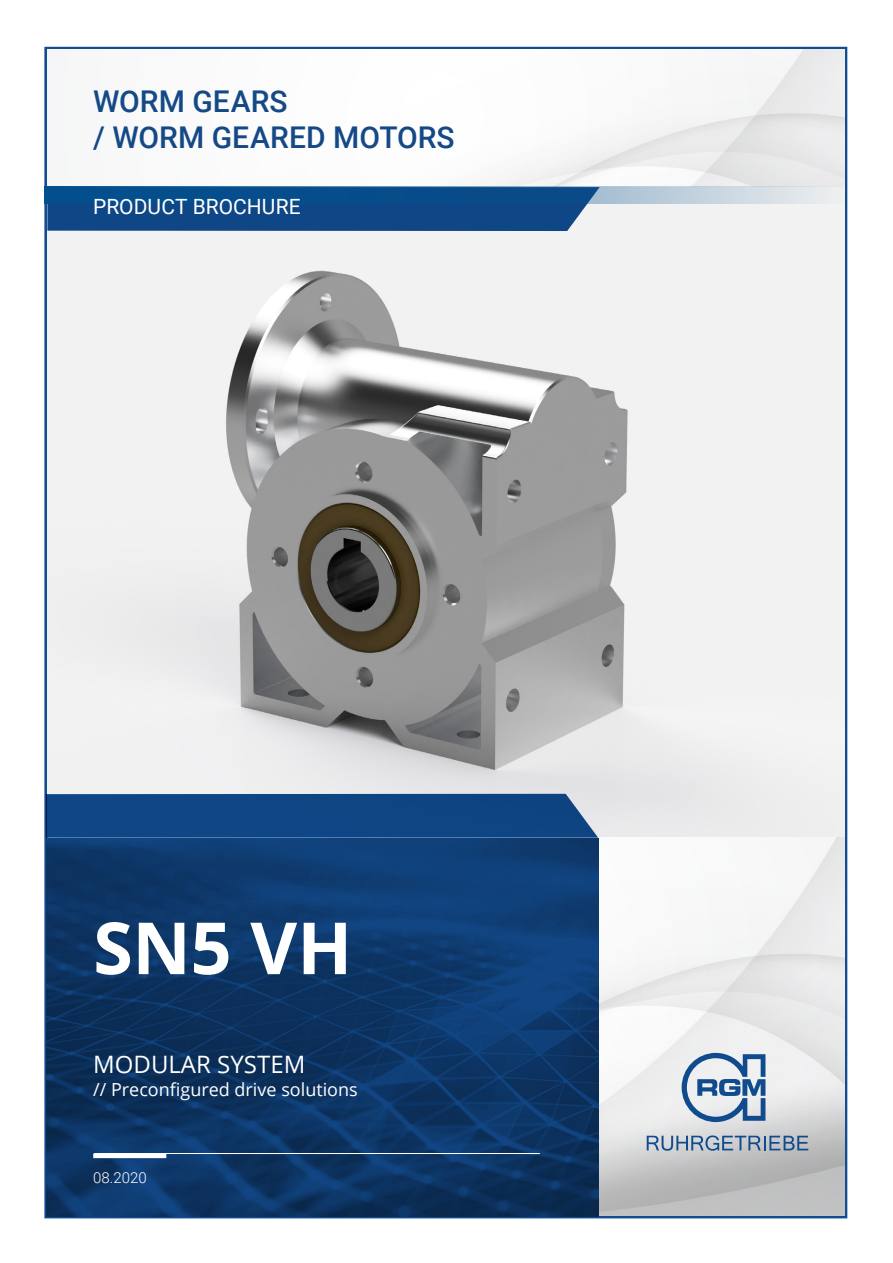
<style>
.page{position:relative;width:893px;height:1263px;background:#fff}
.page>*{position:absolute;margin:0;border:0;box-sizing:border-box;transform-origin:0 0}
.t1{font:700 72px "Open Sans";color:#fff}
.t2{font:500 30px/36px "Roboto";color:#154986}
.t3{font:24px "Open Sans";color:#fff}
.t4{font:21px "Roboto";color:#fff}
.t5{font:18px "Open Sans";color:#fff}
.t6{font:300 15px "Roboto";color:#fff}
</style>
<div class="page">
<img style="left:598px;top:837px;width:246px;height:378px">
<img style="left:47px;top:204px;width:797px;height:633px">
<img style="left:47px;top:838px;width:551px;height:378px">
<div style="left:93px;top:1153px;width:73px;height:5px;background:#fff"></div>
<hr style="left:94px;top:1153px;width:446px;height:1px;background:#fff">
<svg style="left:682px;top:1053px;width:83px;height:69px"></svg>
<svg style="left:647px;top:1135px;width:161px;height:16px;background:#90a3b9"></svg>
<div style="left:46px;top:794px;width:552px;height:44px;background:#0e4685"></div>
<svg style="left:47px;top:204px;width:553px;height:27px;background:#194f8b"></svg>
<svg style="left:44px;top:186px;width:803px;height:18px;background:#477aa7"></svg>
<h2 class="t2" style="left:93px;top:82px;width:363px">WORM GEARS<br>/ WORM GEARED MOTORS</h2>
<p class="t4" style="left:93px;top:192px;width:209px">PRODUCT BROCHURE</p>
<h1 class="t1" style="left:93px;top:897px;width:261px">SN5 VH</h1>
<h3 class="t3" style="left:93px;top:1048px;width:214px">MODULAR SYSTEM</h3>
<p class="t5" style="left:93px;top:1077px;width:266px">// Preconfigured drive solutions</p>
<p class="t6" style="left:93px;top:1167px;width:55px">08.2020</p>
</div>
